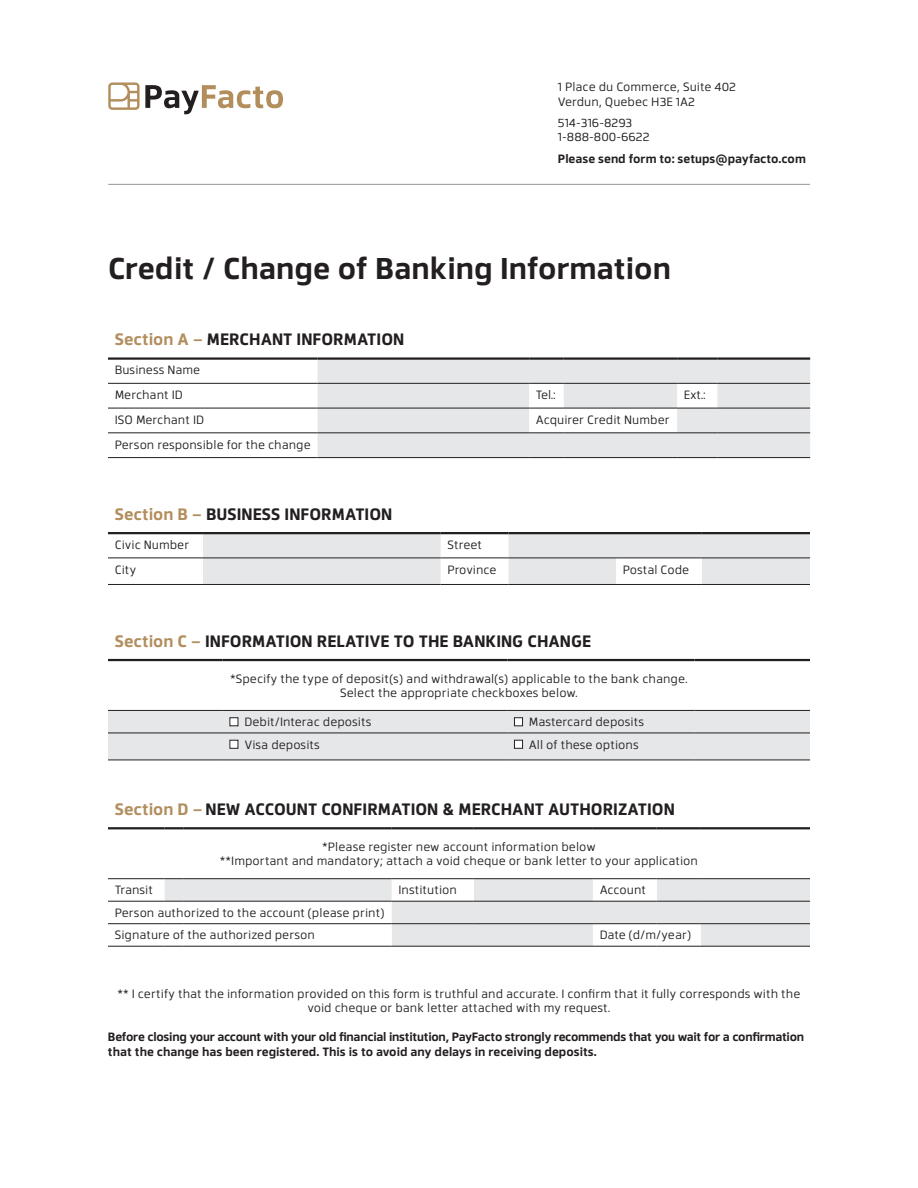
<style>
.page{position:relative;width:918px;height:1188px;background:#fff}
.page>*{position:absolute;margin:0;border:0;box-sizing:border-box;transform-origin:0 0}
.t1{font:700 30px "Facto";color:#231f20}
.t2{font:700 16.5px "Facto";color:#231f20}
.t3{font:12px/14.4px "Facto";color:#231f20}
.t4{font:700 12px/14.4px "Facto";letter-spacing:-.02em;color:#231f20}
.t5{font:700 12px "Facto";color:#231f20}
.s1{color:#b28e5d}
</style>
<div class="page">
<svg style="left:108px;top:82px;width:175px;height:32px"></svg>
<hr style="left:108px;top:184px;width:702px;height:1px;background:#939598">
<svg style="left:318px;top:360px;width:492px;height:97px;background:#e6e6e8"></svg>
<hr style="left:108px;top:383px;width:210px;height:1px;background:#231f20">
<hr style="left:318px;top:383px;width:211px;height:1px;background:#231f20">
<hr style="left:564px;top:383px;width:113px;height:1px;background:#231f20">
<hr style="left:717px;top:383px;width:93px;height:1px;background:#231f20">
<hr style="left:108px;top:408px;width:210px;height:1px;background:#231f20">
<hr style="left:318px;top:408px;width:211px;height:1px;background:#231f20">
<hr style="left:564px;top:408px;width:113px;height:1px;background:#231f20">
<hr style="left:108px;top:433px;width:210px;height:1px;background:#231f20">
<hr style="left:318px;top:433px;width:211px;height:1px;background:#231f20">
<hr style="left:108px;top:457px;width:210px;height:1px;background:#231f20">
<hr style="left:318px;top:457px;width:211px;height:1px;background:#231f20">
<hr style="left:529px;top:457px;width:35px;height:1px;background:#231f20">
<hr style="left:564px;top:457px;width:113px;height:1px;background:#231f20">
<hr style="left:677px;top:457px;width:40px;height:1px;background:#231f20">
<hr style="left:717px;top:457px;width:93px;height:1px;background:#231f20">
<hr style="left:108px;top:357px;width:210px;height:3px;background:#231f20">
<hr style="left:318px;top:357px;width:211px;height:3px;background:#231f20">
<hr style="left:529px;top:357px;width:35px;height:3px;background:#231f20">
<hr style="left:564px;top:357px;width:113px;height:3px;background:#231f20">
<hr style="left:677px;top:357px;width:40px;height:3px;background:#231f20">
<hr style="left:717px;top:357px;width:93px;height:3px;background:#231f20">
<hr style="left:529px;top:383px;width:35px;height:1px;background:#231f20">
<hr style="left:529px;top:408px;width:35px;height:1px;background:#231f20">
<hr style="left:529px;top:433px;width:35px;height:1px;background:#231f20">
<hr style="left:564px;top:433px;width:113px;height:1px;background:#231f20">
<hr style="left:677px;top:383px;width:40px;height:1px;background:#231f20">
<hr style="left:677px;top:408px;width:40px;height:1px;background:#231f20">
<hr style="left:717px;top:408px;width:93px;height:1px;background:#231f20">
<hr style="left:677px;top:433px;width:40px;height:1px;background:#231f20">
<hr style="left:717px;top:433px;width:93px;height:1px;background:#231f20">
<svg style="left:203px;top:534px;width:607px;height:50px"></svg>
<hr style="left:108px;top:532px;width:95px;height:2px;background:#231f20">
<hr style="left:441px;top:532px;width:68px;height:2px;background:#231f20">
<hr style="left:108px;top:584px;width:95px;height:1px;background:#231f20">
<hr style="left:441px;top:584px;width:68px;height:1px;background:#231f20">
<hr style="left:616px;top:584px;width:86px;height:1px;background:#231f20">
<hr style="left:108px;top:558px;width:95px;height:1px;background:#231f20">
<hr style="left:441px;top:558px;width:68px;height:1px;background:#231f20">
<hr style="left:203px;top:532px;width:238px;height:2px;background:#231f20">
<hr style="left:203px;top:558px;width:238px;height:1px;background:#231f20">
<hr style="left:203px;top:584px;width:238px;height:1px;background:#231f20">
<hr style="left:509px;top:584px;width:107px;height:1px;background:#231f20">
<hr style="left:702px;top:584px;width:108px;height:1px;background:#231f20">
<hr style="left:509px;top:532px;width:107px;height:2px;background:#231f20">
<hr style="left:616px;top:532px;width:86px;height:2px;background:#231f20">
<hr style="left:702px;top:532px;width:108px;height:2px;background:#231f20">
<hr style="left:509px;top:558px;width:107px;height:1px;background:#231f20">
<hr style="left:616px;top:558px;width:86px;height:1px;background:#231f20">
<hr style="left:702px;top:558px;width:108px;height:1px;background:#231f20">
<div style="left:108px;top:711px;width:702px;height:49px;background:#e6e7e9"></div>
<hr style="left:108px;top:659px;width:115px;height:2px;background:#231f20">
<hr style="left:223px;top:659px;width:284px;height:2px;background:#231f20">
<hr style="left:507px;top:659px;width:187px;height:2px;background:#231f20">
<hr style="left:694px;top:659px;width:116px;height:2px;background:#231f20">
<hr style="left:108px;top:710px;width:115px;height:1px;background:#231f20">
<hr style="left:223px;top:710px;width:284px;height:1px;background:#231f20">
<hr style="left:507px;top:710px;width:187px;height:1px;background:#231f20">
<hr style="left:694px;top:710px;width:116px;height:1px;background:#231f20">
<hr style="left:108px;top:733px;width:115px;height:1px;background:#231f20">
<hr style="left:223px;top:733px;width:284px;height:1px;background:#231f20">
<hr style="left:507px;top:733px;width:187px;height:1px;background:#231f20">
<hr style="left:694px;top:733px;width:116px;height:1px;background:#231f20">
<hr style="left:108px;top:760px;width:115px;height:1px;background:#231f20">
<hr style="left:223px;top:760px;width:284px;height:1px;background:#231f20">
<hr style="left:507px;top:760px;width:187px;height:1px;background:#231f20">
<hr style="left:694px;top:760px;width:116px;height:1px;background:#231f20">
<div style="left:230px;top:718px;width:8px;height:8px;background:#fff"></div>
<div style="left:230px;top:717px;width:8px;height:9px;border:1px solid #231f20"></div>
<div style="left:514px;top:718px;width:9px;height:8px;background:#fff"></div>
<div style="left:514px;top:717px;width:9px;height:9px;border:1px solid #231f20"></div>
<div style="left:230px;top:740px;width:8px;height:8px;background:#fff"></div>
<div style="left:230px;top:740px;width:8px;height:9px;border:1px solid #231f20"></div>
<div style="left:514px;top:740px;width:9px;height:8px;background:#fff"></div>
<div style="left:514px;top:740px;width:9px;height:9px;border:1px solid #231f20"></div>
<hr style="left:108px;top:827px;width:57px;height:2px;background:#231f20">
<svg style="left:165px;top:827px;width:18px;height:2px"></svg>
<hr style="left:183px;top:827px;width:209px;height:2px;background:#231f20">
<hr style="left:392px;top:827px;width:82px;height:2px;background:#231f20">
<hr style="left:474px;top:827px;width:119px;height:2px;background:#231f20">
<hr style="left:593px;top:827px;width:64px;height:2px;background:#231f20">
<hr style="left:657px;top:827px;width:44px;height:2px;background:#231f20">
<hr style="left:701px;top:827px;width:109px;height:2px;background:#231f20">
<svg style="left:108px;top:878px;width:702px;height:69px"></svg>
<hr style="left:183px;top:923px;width:209px;height:1px;background:#231f20">
<hr style="left:657px;top:878px;width:44px;height:1px;background:#231f20">
<hr style="left:701px;top:878px;width:109px;height:1px;background:#231f20">
<hr style="left:657px;top:901px;width:44px;height:1px;background:#231f20">
<hr style="left:701px;top:901px;width:109px;height:1px;background:#231f20">
<hr style="left:392px;top:878px;width:82px;height:1px;background:#231f20">
<hr style="left:392px;top:901px;width:82px;height:1px;background:#231f20">
<p class="t3" style="left:558px;top:79px;width:180px">1 Place du Commerce, Suite 402<br>Verdun, Quebec H3E 1A2</p>
<p class="t3" style="left:558px;top:115px;width:93px">514-316-8293<br>1-888-800-6622</p>
<p class="t5" style="left:558px;top:149px;width:249px">Please send form to: setups@payfacto.com</p>
<h1 class="t1" style="left:108px;top:246px;width:564px">Credit / Change of Banking Information</h1>
<h2 class="t2" style="left:115px;top:327px;width:291px"><span class="s1">Section A –</span> MERCHANT INFORMATION</h2>
<p class="t3" style="left:115px;top:357px;width:87px;line-height:24.8px">Business Name<br>Merchant ID</p>
<p class="t3" style="left:536px;top:387px;width:21px">Tel.:</p>
<p class="t3" style="left:684px;top:387px;width:23px">Ext.:</p>
<p class="t3" style="left:115px;top:412px;width:91px">ISO Merchant ID</p>
<p class="t3" style="left:536px;top:412px;width:135px">Acquirer Credit Number</p>
<p class="t3" style="left:115px;top:436px;width:198px">Person responsible for the change</p>
<h2 class="t2" style="left:115px;top:501px;width:279px"><span class="s1">Section B –</span> BUSINESS INFORMATION</h2>
<p class="t3" style="left:115px;top:537px;width:76px">Civic Number</p>
<p class="t3" style="left:447px;top:537px;width:36px">Street</p>
<p class="t3" style="left:115px;top:561px;width:23px">City</p>
<p class="t3" style="left:447px;top:561px;width:51px">Province</p>
<p class="t3" style="left:623px;top:561px;width:68px">Postal Code</p>
<h2 class="t2" style="left:115px;top:628px;width:478px"><span class="s1">Section C –</span> INFORMATION RELATIVE TO THE BANKING CHANGE</h2>
<p class="t3" style="left:230px;top:670px;width:459px;text-align:center">*Specify the type of deposit(s) and withdrawal(s) applicable to the bank change.<br>Select the appropriate checkboxes below.</p>
<p class="t3" style="left:244px;top:714px;width:129px">Debit/Interac deposits</p>
<p class="t3" style="left:529px;top:714px;width:117px">Mastercard deposits</p>
<p class="t3" style="left:244px;top:736px;width:77px">Visa deposits</p>
<p class="t3" style="left:529px;top:736px;width:111px">All of these options</p>
<h2 class="t2" style="left:115px;top:797px;width:562px"><span class="s1">Section D –</span> NEW ACCOUNT CONFIRMATION &amp; MERCHANT AUTHORIZATION</h2>
<p class="t3" style="left:220px;top:839px;width:480px;text-align:center">*Please register new account information below<br>**Important and mandatory; attach a void cheque or bank letter to your application</p>
<p class="t3" style="left:115px;top:882px;width:40px">Transit</p>
<p class="t3" style="left:399px;top:882px;width:60px">Institution</p>
<p class="t3" style="left:600px;top:882px;width:48px">Account</p>
<p class="t3" style="left:115px;top:901px;width:271px;line-height:22.5px">Person authorized to the account (please print)<br>Signature of the authorized person</p>
<p class="t3" style="left:600px;top:927px;width:93px">Date (d/m/year)</p>
<p class="t3" style="left:118px;top:986px;width:684px;text-align:center">** I certify that the information provided on this form is truthful and accurate. I confirm that it fully corresponds with the void cheque or bank letter attached with my request.</p>
<p class="t4" style="left:108px;top:1029px;width:698px">Before closing your account with your old financial institution, PayFacto strongly recommends that you wait for a confirmation that the change has been registered. This is to avoid any delays in receiving deposits.</p>
</div>
